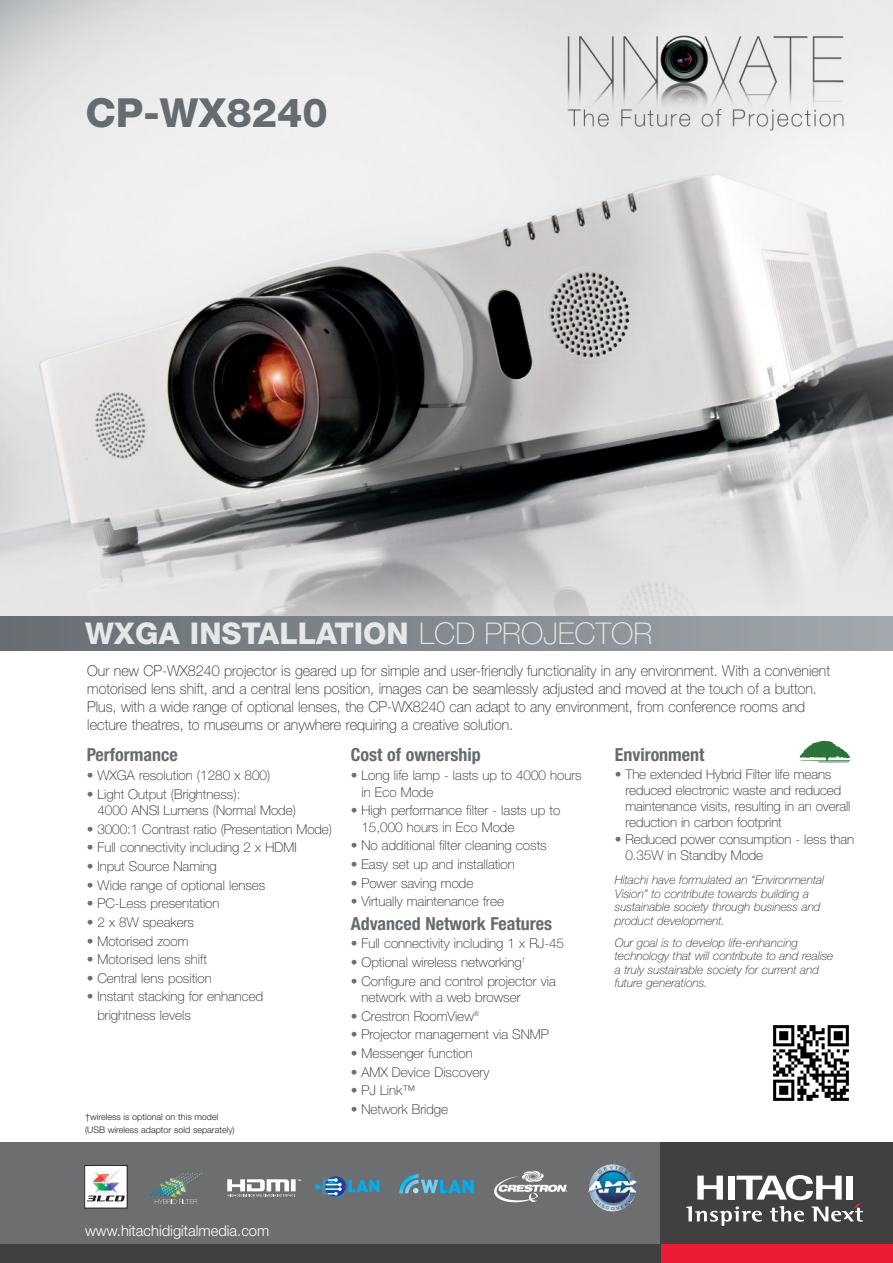
<style>
.page{position:relative;width:893px;height:1263px;background:#fff}
.page>*{position:absolute;margin:0;border:0;box-sizing:border-box;transform-origin:0 0}
.t1{font:800 40.05px "Helvetica Neue";color:#656b70}
.t2{font:800 30px "Helvetica Neue";color:#e6e7e8}
.t3{font:700 condensed 18px "Helvetica Neue";color:#656b70}
.t4{font:100 15px/18px "Helvetica Neue";color:#231f20;scale:.96 1}
.t5{font:300 15px "Helvetica Neue";color:#fff}
.t6{font:100 13.5px/16.5px "Helvetica Neue";color:#231f20}
.t7{font:italic 100 12px/13.5px "Helvetica Neue";color:#231f20}
.t8{font:300 9px/12.8px "Helvetica Neue";color:#231f20}
.s1{font-weight:100}
.s2{color:#6d6e70}
</style>
<div class="page">
<div style="left:650px;top:1237px;width:243px;height:26px;background:#ed1b34"></div>
<div style="left:0;top:1143px;width:661px;height:104px;background:#6d6e70"></div>
<div style="left:661px;top:1142px;width:232px;height:102px;background:#404041"></div>
<div style="left:0;top:1244px;width:661px;height:19px;background:#404041"></div>
<svg style="left:686px;top:1175px;width:177px;height:51px"></svg>
<img style="left:0;top:0;width:893px;height:617px">
<div style="left:0;top:617px;width:893px;height:34px;background:linear-gradient(to right,#676d72,#a2a8ad)"></div>
<svg style="left:800px;top:741px;width:50px;height:21px"></svg>
<div style="left:85px;top:1165px;width:42px;height:43px;background:#fff"></div>
<div style="left:85px;top:1165px;width:42px;height:43px;border:1px solid #231f20"></div>
<img style="left:92px;top:1166px;width:30px;height:28px">
<svg style="left:87px;top:1195px;width:38px;height:14px"></svg>
<svg style="left:150px;top:1173px;width:52px;height:31px"></svg>
<svg style="left:315px;top:1176px;width:65px;height:22px"></svg>
<svg style="left:494px;top:1171px;width:73px;height:31px"></svg>
<img style="left:594px;top:1164px;width:37px;height:47px">
<img style="left:587px;top:1174px;width:7px;height:28px">
<img style="left:631px;top:1173px;width:7px;height:30px">
<svg style="left:399px;top:1174px;width:75px;height:19px"></svg>
<svg style="left:227px;top:1179px;width:74px;height:17px"></svg>
<img style="left:773px;top:1025px;width:76px;height:76px">
<h1 class="t1" style="left:85px;top:98px;width:244px">CP-WX8240</h1>
<h2 class="t2" style="left:85px;top:623px;width:569px">WXGA INSTALLATION <span class="s1">LCD PROJECTOR</span></h2>
<p class="t4" style="left:87px;top:663px;width:775px">Our new CP-WX8240 projector is geared up for simple and user-friendly functionality in any environment. With a convenient motorised lens shift, and a central lens position, images can be seamlessly adjusted and moved at the touch of a button.<br>Plus, with a wide range of optional lenses, the CP-WX8240 can adapt to any environment, from conference rooms and lecture theatres, to museums or anywhere requiring a creative solution.</p>
<h3 class="t3" style="left:87px;top:748px;width:93px">Performance</h3>
<p class="t6" style="left:87px;top:768px;width:185px"><span class="s2">•</span> WXGA resolution (1280 x 800)</p>
<p class="t6" style="left:97px;top:787px;width:200px;text-indent:-11px"><span class="s2">•</span> Light Output (Brightness):<br>4000 ANSI Lumens (Normal Mode)</p>
<p class="t6" style="left:87px;top:822px;width:247px"><span class="s2">•</span> 3000:1 Contrast ratio (Presentation Mode)</p>
<p class="t6" style="left:87px;top:840px;width:211px"><span class="s2">•</span> Full connectivity including 2 x HDMI</p>
<p class="t6" style="left:87px;top:859px;width:131px"><span class="s2">•</span> Input Source Naming</p>
<p class="t6" style="left:87px;top:878px;width:180px"><span class="s2">•</span> Wide range of optional lenses</p>
<p class="t6" style="left:87px;top:896px;width:134px"><span class="s2">•</span> PC-Less presentation</p>
<p class="t6" style="left:87px;top:915px;width:109px"><span class="s2">•</span> 2 x 8W speakers</p>
<p class="t6" style="left:87px;top:934px;width:103px"><span class="s2">•</span> Motorised zoom</p>
<p class="t6" style="left:87px;top:952px;width:122px"><span class="s2">•</span> Motorised lens shift</p>
<p class="t6" style="left:87px;top:971px;width:126px"><span class="s2">•</span> Central lens position</p>
<p class="t6" style="left:97px;top:988px;width:167px;line-height:18.6px;text-indent:-11px"><span class="s2">•</span> Instant stacking for enhanced brightness levels</p>
<h3 class="t3" style="left:351px;top:748px;width:132px">Cost of ownership</h3>
<p class="t6" style="left:361px;top:768px;width:222px;text-indent:-11px"><span class="s2">•</span> Long life lamp - lasts up to 4000 hours in Eco Mode</p>
<p class="t6" style="left:361px;top:803px;width:200px;text-indent:-11px"><span class="s2">•</span> High performance filter - lasts up to<br>15,000 hours in Eco Mode</p>
<p class="t6" style="left:351px;top:838px;width:197px"><span class="s2">•</span> No additional filter cleaning costs</p>
<p class="t6" style="left:351px;top:857px;width:165px"><span class="s2">•</span> Easy set up and installation</p>
<p class="t6" style="left:351px;top:876px;width:124px"><span class="s2">•</span> Power saving mode</p>
<p class="t6" style="left:351px;top:894px;width:155px"><span class="s2">•</span> Virtually maintenance free</p>
<h3 class="t3" style="left:351px;top:917px;width:203px">Advanced Network Features</h3>
<p class="t6" style="left:351px;top:936px;width:215px"><span class="s2">•</span> Full connectivity including 1 x RJ-45</p>
<p class="t6" style="left:351px;top:955px;width:176px"><span class="s2">•</span> Optional wireless networking<sup>†</sup></p>
<p class="t6" style="left:361px;top:974px;width:196px;text-indent:-11px"><span class="s2">•</span> Configure and control projector via network with a web browser</p>
<p class="t6" style="left:351px;top:1009px;width:130px"><span class="s2">•</span> Crestron RoomView<sup>®</sup></p>
<p class="t6" style="left:351px;top:1027px;width:200px"><span class="s2">•</span> Projector management via SNMP</p>
<p class="t6" style="left:351px;top:1046px;width:123px"><span class="s2">•</span> Messenger function</p>
<p class="t6" style="left:351px;top:1065px;width:140px"><span class="s2">•</span> AMX Device Discovery</p>
<p class="t6" style="left:351px;top:1083px;width:66px"><span class="s2">•</span> PJ Link™</p>
<p class="t6" style="left:351px;top:1102px;width:99px"><span class="s2">•</span> Network Bridge</p>
<h3 class="t3" style="left:615px;top:748px;width:91px">Environment</h3>
<p class="t6" style="left:625px;top:768px;width:227px;line-height:15.8px;text-indent:-11px"><span class="s2">•</span> The extended Hybrid Filter life means reduced electronic waste and reduced maintenance visits, resulting in an overall reduction in carbon footprint</p>
<p class="t6" style="left:625px;top:833px;width:230px;line-height:15.8px;text-indent:-11px"><span class="s2">•</span> Reduced power consumption - less than<br>0.35W in Standby Mode</p>
<p class="t7" style="left:615px;top:874px;width:211px">Hitachi have formulated an “Environmental Vision” to contribute towards building a sustainable society through business and product development.</p>
<p class="t7" style="left:615px;top:937px;width:220px">Our goal is to develop life-enhancing technology that will contribute to and realise a truly sustainable society for current and future generations.</p>
<p class="t8" style="left:85px;top:1111px;width:151px">†wireless is optional on this model (USB wireless adaptor sold separately)</p>
<p class="t5" style="left:85px;top:1225px;width:186px">www.hitachidigitalmedia.com</p>
</div>
